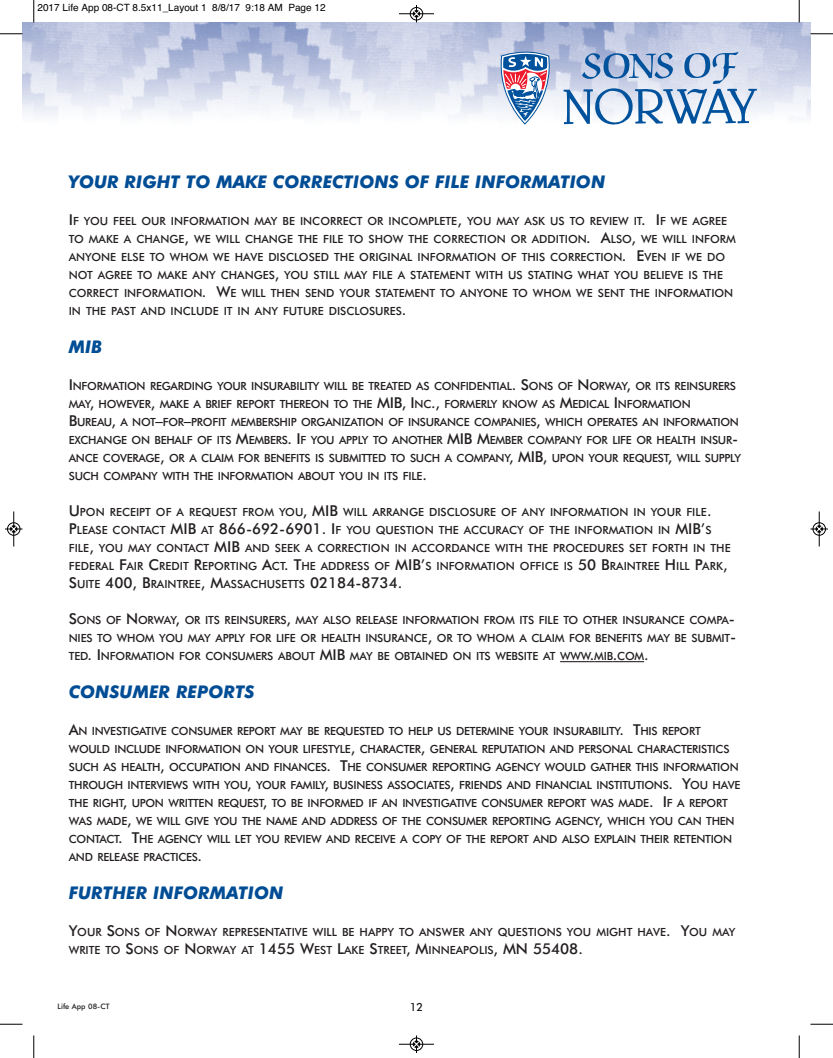
<style>
.page{position:relative;width:833px;height:1058px;background:#fff}
.page>*{position:absolute;margin:0;border:0;box-sizing:border-box;transform-origin:0 0}
.t1{font:italic 700 17.5px "Futura BT";color:#014d95}
.t2{font:500 11.25px/18px "Futura BT";letter-spacing:-.025em;color:#231f20}
.t3{font:500 11.25px/18px "Futura BT";color:#231f20}
.t4{font:10px "Helvetica";color:#000}
.t5{font:500 7.5px "Futura BT";color:#231f20}
.s1{font-size:15px}
</style>
<div class="page">
<img style="left:22px;top:22px;width:788px;height:103px">
<svg style="left:501px;top:52px;width:54px;height:72px"></svg>
<svg style="left:562px;top:52px;width:195px;height:72px"></svg>
<hr style="left:560px;top:661px;width:30px;height:1px;background:#231f20">
<svg style="left:590px;top:661px;width:54px;height:1px"></svg>
<svg style="left:33px;top:0;width:2px;height:22px"></svg>
<svg style="left:0;top:33px;width:22px;height:2px"></svg>
<svg style="left:798px;top:0;width:2px;height:22px"></svg>
<svg style="left:810px;top:33px;width:22px;height:2px"></svg>
<svg style="left:33px;top:1035px;width:2px;height:23px"></svg>
<svg style="left:0;top:1023px;width:22px;height:2px"></svg>
<svg style="left:798px;top:1035px;width:2px;height:23px"></svg>
<svg style="left:810px;top:1023px;width:22px;height:2px"></svg>
<hr style="left:399px;top:14px;width:35px;height:1px;background:#000">
<div style="left:410px;top:7px;width:13px;height:13px;border:1px solid #000;border-radius:50%"></div>
<svg style="left:413px;top:5px;width:6px;height:17px"></svg>
<hr style="left:399px;top:1044px;width:35px;height:1px;background:#000">
<div style="left:410px;top:1037px;width:13px;height:13px;border:1px solid #000;border-radius:50%"></div>
<svg style="left:413px;top:1035px;width:6px;height:17px"></svg>
<hr style="left:14px;top:511px;width:1px;height:35px;background:#000">
<div style="left:7px;top:522px;width:13px;height:13px;border:1px solid #000;border-radius:50%"></div>
<svg style="left:5px;top:526px;width:17px;height:6px"></svg>
<hr style="left:819px;top:511px;width:1px;height:35px;background:#000">
<div style="left:812px;top:522px;width:13px;height:13px;border:1px solid #000;border-radius:50%"></div>
<svg style="left:810px;top:526px;width:18px;height:6px"></svg>
<p class="t4" style="left:38px;top:2px;width:289px">2017 Life App 08-CT 8.5x11_Layout 1 8/8/17 9:18 AM Page 12</p>
<h1 class="t1" style="left:69px;top:174px;width:538px">YOUR RIGHT TO MAKE CORRECTIONS OF FILE INFORMATION</h1>
<p class="t3" style="left:69px;top:213px;width:668px"><span class="s1">I</span>F YOU FEEL OUR INFORMATION MAY BE INCORRECT OR INCOMPLETE<span class="s1">,</span> YOU MAY ASK US TO REVIEW IT<span class="s1">. I</span>F WE AGREE TO MAKE A CHANGE<span class="s1">,</span> WE WILL CHANGE THE FILE TO SHOW THE CORRECTION OR ADDITION<span class="s1">. A</span>LSO<span class="s1">,</span> WE WILL INFORM ANYONE ELSE TO WHOM WE HAVE DISCLOSED THE ORIGINAL INFORMATION OF THIS CORRECTION<span class="s1">. E</span>VEN IF WE DO NOT AGREE TO MAKE ANY CHANGES<span class="s1">,</span> YOU STILL MAY FILE A STATEMENT WITH US STATING WHAT YOU BELIEVE IS THE CORRECT INFORMATION<span class="s1">. W</span>E WILL THEN SEND YOUR STATEMENT TO ANYONE TO WHOM WE SENT THE INFORMATION IN THE PAST AND INCLUDE IT IN ANY FUTURE DISCLOSURES<span class="s1">.</span></p>
<h1 class="t1" style="left:69px;top:339px;width:35px">MIB</h1>
<p class="t2" style="left:69px;top:378px;width:673px"><span class="s1">I</span>NFORMATION REGARDING YOUR INSURABILITY WILL BE TREATED AS CONFIDENTIAL<span class="s1">. S</span>ONS OF <span class="s1">N</span>ORWAY<span class="s1">,</span> OR ITS REINSURERS MAY<span class="s1">,</span> HOWEVER<span class="s1">,</span> MAKE A BRIEF REPORT THEREON TO THE <span class="s1">MIB, I</span>NC<span class="s1">.,</span> FORMERLY KNOW AS <span class="s1">M</span>EDICAL <span class="s1">I</span>NFORMATION<br><span class="s1">B</span>UREAU<span class="s1">,</span> A NOT<span class="s1">–</span>FOR<span class="s1">–</span>PROFIT MEMBERSHIP ORGANIZATION OF INSURANCE COMPANIES<span class="s1">,</span> WHICH OPERATES AN INFORMATION EXCHANGE ON BEHALF OF ITS <span class="s1">M</span>EMBERS<span class="s1">. I</span>F YOU APPLY TO ANOTHER <span class="s1">MIB M</span>EMBER COMPANY FOR LIFE OR HEALTH INSUR<span class="s1">-</span>ANCE COVERAGE<span class="s1">,</span> OR A CLAIM FOR BENEFITS IS SUBMITTED TO SUCH A COMPANY<span class="s1">, MIB,</span> UPON YOUR REQUEST<span class="s1">,</span> WILL SUPPLY SUCH COMPANY WITH THE INFORMATION ABOUT YOU IN ITS FILE<span class="s1">.</span></p>
<p class="t3" style="left:69px;top:504px;width:663px"><span class="s1">U</span>PON RECEIPT OF A REQUEST FROM YOU<span class="s1">, MIB</span> WILL ARRANGE DISCLOSURE OF ANY INFORMATION IN YOUR FILE<span class="s1">.<br>P</span>LEASE CONTACT <span class="s1">MIB</span> AT <span class="s1">866-692-6901. I</span>F YOU QUESTION THE ACCURACY OF THE INFORMATION IN <span class="s1">MIB’</span>S FILE<span class="s1">,</span> YOU MAY CONTACT <span class="s1">MIB</span> AND SEEK A CORRECTION IN ACCORDANCE WITH THE PROCEDURES SET FORTH IN THE FEDERAL <span class="s1">F</span>AIR <span class="s1">C</span>REDIT <span class="s1">R</span>EPORTING <span class="s1">A</span>CT<span class="s1">. T</span>HE ADDRESS OF <span class="s1">MIB’</span>S INFORMATION OFFICE IS <span class="s1">50 B</span>RAINTREE <span class="s1">H</span>ILL <span class="s1">P</span>ARK<span class="s1">, S</span>UITE <span class="s1">400, B</span>RAINTREE<span class="s1">, M</span>ASSACHUSETTS <span class="s1">02184-8734.</span></p>
<p class="t2" style="left:69px;top:612px;width:669px;text-align:justify"><span class="s1">S</span>ONS OF <span class="s1">N</span>ORWAY<span class="s1">,</span> OR ITS REINSURERS<span class="s1">,</span> MAY ALSO RELEASE INFORMATION FROM ITS FILE TO OTHER INSURANCE COMPA<span class="s1">-</span>NIES TO WHOM YOU MAY APPLY FOR LIFE OR HEALTH INSURANCE<span class="s1">,</span> OR TO WHOM A CLAIM FOR BENEFITS MAY BE SUBMIT<span class="s1">-</span>TED<span class="s1">. I</span>NFORMATION FOR CONSUMERS ABOUT <span class="s1">MIB</span> MAY BE OBTAINED ON ITS WEBSITE AT WWW<span class="s1">.</span>MIB<span class="s1">.</span>COM<span class="s1">.</span></p>
<h1 class="t1" style="left:69px;top:684px;width:187px">CONSUMER REPORTS</h1>
<p class="t2" style="left:69px;top:723px;width:673px"><span class="s1">A</span>N INVESTIGATIVE CONSUMER REPORT MAY BE REQUESTED TO HELP US DETERMINE YOUR INSURABILITY<span class="s1">. T</span>HIS REPORT WOULD INCLUDE INFORMATION ON YOUR LIFESTYLE<span class="s1">,</span> CHARACTER<span class="s1">,</span> GENERAL REPUTATION AND PERSONAL CHARACTERISTICS SUCH AS HEALTH<span class="s1">,</span> OCCUPATION AND FINANCES<span class="s1">. T</span>HE CONSUMER REPORTING AGENCY WOULD GATHER THIS INFORMATION THROUGH INTERVIEWS WITH YOU<span class="s1">,</span> YOUR FAMILY<span class="s1">,</span> BUSINESS ASSOCIATES<span class="s1">,</span> FRIENDS AND FINANCIAL INSTITUTIONS<span class="s1">. Y</span>OU HAVE THE RIGHT<span class="s1">,</span> UPON WRITTEN REQUEST<span class="s1">,</span> TO BE INFORMED IF AN INVESTIGATIVE CONSUMER REPORT WAS MADE<span class="s1">. I</span>F A REPORT WAS MADE<span class="s1">,</span> WE WILL GIVE YOU THE NAME AND ADDRESS OF THE CONSUMER REPORTING AGENCY<span class="s1">,</span> WHICH YOU CAN THEN CONTACT<span class="s1">. T</span>HE AGENCY WILL LET YOU REVIEW AND RECEIVE A COPY OF THE REPORT AND ALSO EXPLAIN THEIR RETENTION AND RELEASE PRACTICES<span class="s1">.</span></p>
<h1 class="t1" style="left:69px;top:885px;width:216px">FURTHER INFORMATION</h1>
<p class="t3" style="left:69px;top:924px;width:668px"><span class="s1">Y</span>OUR <span class="s1">S</span>ONS OF <span class="s1">N</span>ORWAY REPRESENTATIVE WILL BE HAPPY TO ANSWER ANY QUESTIONS YOU MIGHT HAVE<span class="s1">. Y</span>OU MAY<br>WRITE TO <span class="s1">S</span>ONS OF <span class="s1">N</span>ORWAY AT <span class="s1">1455 W</span>EST <span class="s1">L</span>AKE <span class="s1">S</span>TREET<span class="s1">, M</span>INNEAPOLIS<span class="s1">, MN 55408.</span></p>
<p class="t5" style="left:58px;top:1002px;width:54px">Life App 08-CT</p>
<p class="t2" style="left:409px;top:999px;width:15px">12</p>
</div>
